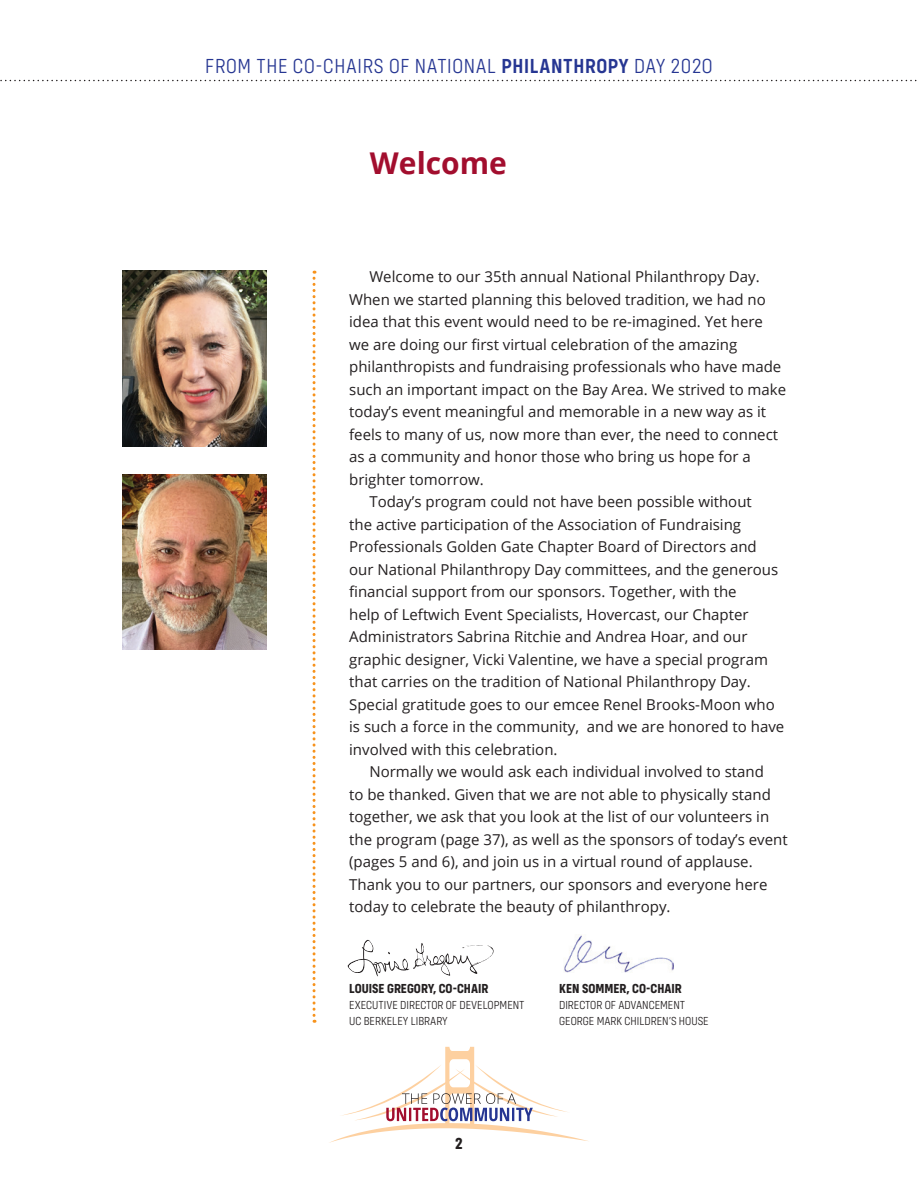
<style>
.page{position:relative;width:918px;height:1188px;background:#fff}
.page>*{position:absolute;margin:0;border:0;box-sizing:border-box;transform-origin:0 0}
.t1{font:700 30px "Open Sans";color:#a20e2e}
.t2{font:300 21px "Config Condensed";letter-spacing:.03em;color:#263692}
.t3{font:700 16.5px "Config Condensed";color:#231f20}
.t4{font:15px "Open Sans";color:#231f20}
.t5{font:700 13.5px "Config Condensed";color:#231f20}
.t6{font:300 12px "Config Condensed";color:#231f20}
.s1{font-weight:600}
</style>
<div class="page">
<svg style="left:329px;top:1047px;width:260px;height:96px"></svg>
<svg style="left:347px;top:939px;width:147px;height:38px"></svg>
<img style="left:564px;top:935px;width:109px;height:37px">
<img style="left:122px;top:474px;width:144px;height:176px">
<svg style="left:0;top:80px;width:917px;height:1px"></svg>
<svg style="left:313px;top:271px;width:3px;height:752px"></svg>
<img style="left:122px;top:271px;width:144px;height:175px">
<h2 class="t2" style="left:205px;top:54px;width:509px">FROM THE CO-CHAIRS OF NATIONAL <span class="s1">PHILANTHROPY</span> DAY 202O</h2>
<h1 class="t1" style="left:370px;top:142px;width:139px">Welcome</h1>
<p class="t4" style="left:369px;top:266px;width:392px">Welcome to our 35th annual National Philanthropy Day.</p>
<p class="t4" style="left:349px;top:289px;width:418px">When we started planning this beloved tradition, we had no</p>
<p class="t4" style="left:349px;top:311px;width:415px">idea that this event would need to be re-imagined. Yet here</p>
<p class="t4" style="left:349px;top:334px;width:390px">we are doing our first virtual celebration of the amazing</p>
<p class="t4" style="left:349px;top:356px;width:434px">philanthropists and fundraising professionals who have made</p>
<p class="t4" style="left:349px;top:379px;width:439px">such an important impact on the Bay Area. We strived to make</p>
<p class="t4" style="left:349px;top:401px;width:419px">today’s event meaningful and memorable in a new way as it</p>
<p class="t4" style="left:349px;top:424px;width:430px">feels to many of us, now more than ever, the need to connect</p>
<p class="t4" style="left:349px;top:446px;width:403px">as a community and honor those who bring us hope for a</p>
<p class="t4" style="left:349px;top:469px;width:136px">brighter tomorrow.</p>
<p class="t4" style="left:369px;top:491px;width:384px">Today’s program could not have been possible without</p>
<p class="t4" style="left:349px;top:514px;width:393px">the active participation of the Association of Fundraising</p>
<p class="t4" style="left:349px;top:536px;width:409px">Professionals Golden Gate Chapter Board of Directors and</p>
<p class="t4" style="left:349px;top:559px;width:431px">our National Philanthropy Day committees, and the generous</p>
<p class="t4" style="left:349px;top:581px;width:389px">financial support from our sponsors. Together, with the</p>
<p class="t4" style="left:349px;top:604px;width:401px">help of Leftwich Event Specialists, Hovercast, our Chapter</p>
<p class="t4" style="left:349px;top:626px;width:400px">Administrators Sabrina Ritchie and Andrea Hoar, and our</p>
<p class="t4" style="left:349px;top:649px;width:420px">graphic designer, Vicki Valentine, we have a special program</p>
<p class="t4" style="left:349px;top:671px;width:403px">that carries on the tradition of National Philanthropy Day.</p>
<p class="t4" style="left:349px;top:694px;width:427px">Special gratitude goes to our emcee Renel Brooks-Moon who</p>
<p class="t4" style="left:349px;top:716px;width:437px">is such a force in the community, and we are honored to have</p>
<p class="t4" style="left:349px;top:739px;width:210px">involved with this celebration.</p>
<p class="t4" style="left:369px;top:761px;width:396px">Normally we would ask each individual involved to stand</p>
<p class="t4" style="left:349px;top:784px;width:423px">to be thanked. Given that we are not able to physically stand</p>
<p class="t4" style="left:349px;top:806px;width:422px">together, we ask that you look at the list of our volunteers in</p>
<p class="t4" style="left:349px;top:829px;width:440px">the program (page 37), as well as the sponsors of today’s event</p>
<p class="t4" style="left:349px;top:851px;width:405px">(pages 5 and 6), and join us in a virtual round of applause.</p>
<p class="t4" style="left:349px;top:874px;width:420px">Thank you to our partners, our sponsors and everyone here</p>
<p class="t4" style="left:349px;top:896px;width:323px">today to celebrate the beauty of philanthropy.</p>
<p class="t5" style="left:349px;top:980px;width:141px">LOUISE GREGORY, CO-CHAIR</p>
<p class="t5" style="left:559px;top:980px;width:124px">KEN SOMMER, CO-CHAIR</p>
<p class="t6" style="left:349px;top:998px;width:177px">EXECUTIVE DIRECTOR OF DEVELOPMENT</p>
<p class="t6" style="left:559px;top:998px;width:128px">DIRECTOR OF ADVANCEMENT</p>
<p class="t6" style="left:349px;top:1014px;width:100px">UC BERKELEY LIBRARY</p>
<p class="t6" style="left:559px;top:1014px;width:151px">GEORGE MARK CHILDREN’S HOUSE</p>
<p class="t3" style="left:455px;top:1134px;width:9px">2</p>
</div>
